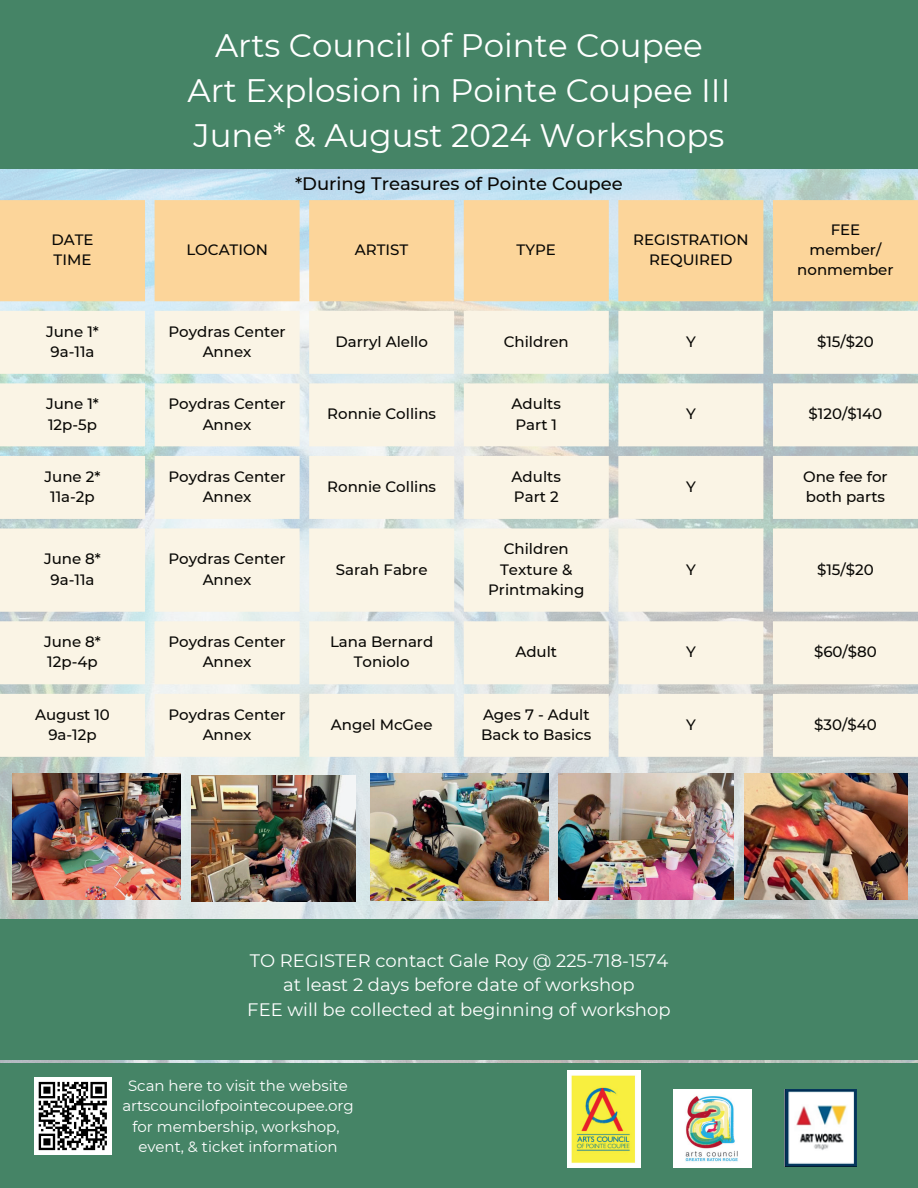
<style>
.page{position:relative;width:918px;height:1188px;background:#fff}
.page>*{position:absolute;margin:0;border:0;box-sizing:border-box;transform-origin:0 0}
.t1{font:32.4px/45.3px "Montserrat";color:#fff;text-align:center}
.t2{font:18px/24.8px "Montserrat";color:#fff;text-align:center}
.t3{font:500 18px "Montserrat";color:#080704}
.t4{font:500 15px/20.2px "Montserrat";color:#080704;text-align:center}
.t5{font:15px/20.2px "Montserrat";color:#fff;text-align:center}
</style>
<div class="page">
<div style="left:0;top:0;width:918px;height:169px;background:#458466"></div>
<img style="left:0;top:169px;width:918px;height:895px">
<div style="left:0;top:200px;width:918px;height:101px;background:#fcd59a"></div>
<svg style="left:0;top:311px;width:918px;height:446px;background:#edede3"></svg>
<div style="left:0;top:1064px;width:918px;height:124px;background:#458466"></div>
<div style="left:34px;top:1077px;width:78px;height:78px;background:#fff"></div>
<svg style="left:38px;top:1081px;width:69px;height:70px"></svg>
<img style="left:567px;top:1071px;width:74px;height:97px">
<div style="left:0;top:919px;width:918px;height:140px;background:#458466"></div>
<img style="left:784px;top:1090px;width:73px;height:77px">
<img style="left:673px;top:1090px;width:78px;height:77px">
<img style="left:12px;top:774px;width:169px;height:126px">
<img style="left:192px;top:775px;width:164px;height:126px">
<img style="left:370px;top:774px;width:178px;height:127px">
<img style="left:558px;top:774px;width:176px;height:126px">
<img style="left:745px;top:774px;width:163px;height:126px">
<h1 class="t1" style="left:187px;top:22px;width:545px">Arts Council of Pointe Coupee<br>Art Explosion in Pointe Coupee III<br>June* &amp; August 2024 Workshops</h1>
<p class="t3" style="left:295px;top:171px;width:329px">*During Treasures of Pointe Coupee</p>
<p class="t4" style="left:51px;top:229px;width:44px;text-align:left">DATE<br>TIME</p>
<p class="t4" style="left:186px;top:239px;width:83px">LOCATION</p>
<p class="t4" style="left:355px;top:239px;width:55px">ARTIST</p>
<p class="t4" style="left:517px;top:239px;width:41px">TYPE</p>
<p class="t4" style="left:633px;top:229px;width:117px">REGISTRATION<br>REQUIRED</p>
<p class="t4" style="left:797px;top:219px;width:98px">FEE member/ nonmember</p>
<p class="t4" style="left:46px;top:321px;width:54px;text-align:left">June 1*<br>9a-11a</p>
<p class="t4" style="left:168px;top:321px;width:119px">Poydras Center<br>Annex</p>
<p class="t4" style="left:335px;top:331px;width:94px">Darryl Alello</p>
<p class="t4" style="left:504px;top:331px;width:67px">Children</p>
<p class="t4" style="left:686px;top:331px;width:11px">Y</p>
<p class="t4" style="left:817px;top:331px;width:58px">$15/$20</p>
<p class="t4" style="left:46px;top:393px;width:54px;text-align:left">June 1*<br>12p-5p</p>
<p class="t4" style="left:168px;top:393px;width:119px">Poydras Center<br>Annex</p>
<p class="t4" style="left:327px;top:403px;width:110px">Ronnie Collins</p>
<p class="t4" style="left:512px;top:393px;width:51px;text-align:left">Adults<br>Part 1</p>
<p class="t4" style="left:686px;top:403px;width:11px">Y</p>
<p class="t4" style="left:809px;top:403px;width:75px">$120/$140</p>
<p class="t4" style="left:45px;top:466px;width:57px">June 2*<br>11a-2p</p>
<p class="t4" style="left:168px;top:466px;width:119px">Poydras Center<br>Annex</p>
<p class="t4" style="left:327px;top:476px;width:110px">Ronnie Collins</p>
<p class="t4" style="left:512px;top:466px;width:51px;text-align:left">Adults<br>Part 2</p>
<p class="t4" style="left:686px;top:476px;width:11px">Y</p>
<p class="t4" style="left:803px;top:466px;width:86px;text-align:left">One fee for both parts</p>
<p class="t4" style="left:44px;top:548px;width:58px">June 8*<br>9a-11a</p>
<p class="t4" style="left:168px;top:548px;width:119px">Poydras Center<br>Annex</p>
<p class="t4" style="left:336px;top:559px;width:93px">Sarah Fabre</p>
<p class="t4" style="left:488px;top:538px;width:98px">Children<br>Texture &amp;<br>Printmaking</p>
<p class="t4" style="left:686px;top:559px;width:11px">Y</p>
<p class="t4" style="left:817px;top:559px;width:58px">$15/$20</p>
<p class="t4" style="left:44px;top:631px;width:58px;text-align:left">June 8*<br>12p-4p</p>
<p class="t4" style="left:168px;top:631px;width:119px">Poydras Center<br>Annex</p>
<p class="t4" style="left:330px;top:631px;width:105px">Lana Bernard<br>Toniolo</p>
<p class="t4" style="left:515px;top:641px;width:43px">Adult</p>
<p class="t4" style="left:686px;top:641px;width:11px">Y</p>
<p class="t4" style="left:814px;top:641px;width:64px">$60/$80</p>
<p class="t4" style="left:35px;top:704px;width:76px">August 10<br>9a-12p</p>
<p class="t4" style="left:168px;top:704px;width:119px">Poydras Center<br>Annex</p>
<p class="t4" style="left:331px;top:714px;width:103px">Angel McGee</p>
<p class="t4" style="left:481px;top:704px;width:111px;text-align:left">Ages 7 - Adult<br>Back to Basics</p>
<p class="t4" style="left:686px;top:714px;width:11px">Y</p>
<p class="t4" style="left:814px;top:714px;width:64px">$30/$40</p>
<p class="t2" style="left:247px;top:947px;width:425px">TO REGISTER contact Gale Roy @ 225-718-1574 at least 2 days before date of workshop<br>FEE will be collected at beginning of workshop</p>
<p class="t5" style="left:122px;top:1075px;width:233px">Scan here to visit the website artscouncilofpointecoupee.org for membership, workshop, event, &amp; ticket information</p>
</div>
